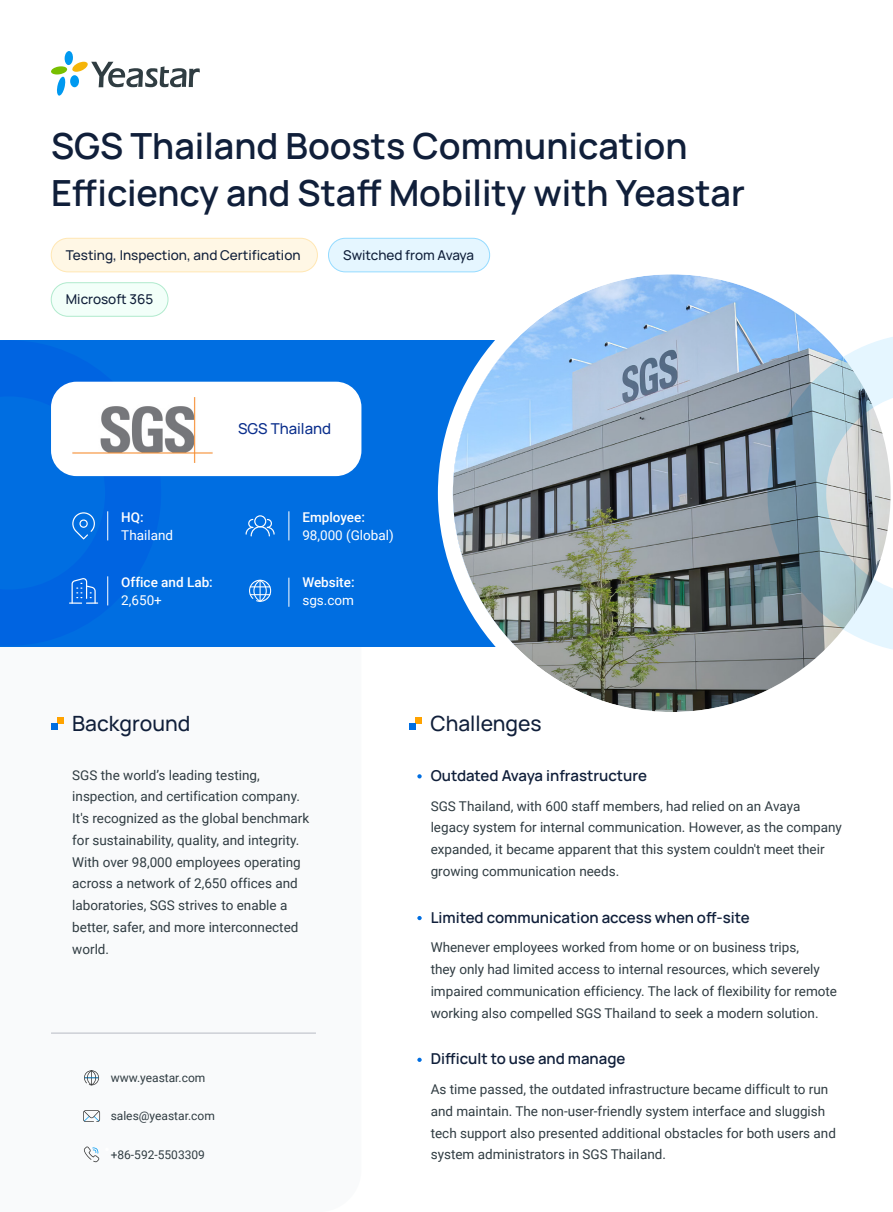
<style>
.page{position:relative;width:893px;height:1212px;background:#fff}
.page>*{position:absolute;margin:0;border:0;box-sizing:border-box;transform-origin:0 0}
.t1{font:600 36px/46.8px "Manrope";color:#101f3a}
.正文一级标题{font:500 21px "Manrope";color:#101f3a}
.正文标题{font:600 15px "Manrope";color:#101f3a}
.小点标题{font:500 15px "Manrope";color:#0a2e8c}
.正文{font:13.5px/21.8px "Roboto";color:#303c42}
.小点标题-2{font:500 13.5px "Manrope";color:#101f3a}
.正文-2{font:13.5px "Roboto";color:#fff}
.小点二级标题{font:500 13.5px "Roboto";color:#fff}
.联系方式{font:12px "Roboto";color:#303c42}
</style>
<div class="page">
<hr style="left:51px;top:1033px;width:265px;height:1px;background:#b7bbc4">
<svg style="left:83px;top:1146px;width:16px;height:16px"></svg>
<svg style="left:84px;top:1070px;width:15px;height:15px"></svg>
<svg style="left:83px;top:1110px;width:17px;height:12px"></svg>
<svg style="left:417px;top:774px;width:5px;height:4px"></svg>
<svg style="left:417px;top:916px;width:5px;height:4px"></svg>
<svg style="left:417px;top:1058px;width:5px;height:4px"></svg>
<div style="left:0;top:340px;width:708px;height:306px;background:#006ee1"></div>
<svg style="left:51px;top:381px;width:110px;height:225px;fill:#0064e1"></svg>
<div style="left:51px;top:382px;width:310px;height:94px;background:#fff;border-radius:26px"></div>
<svg style="left:72px;top:512px;width:23px;height:27px"></svg>
<svg style="left:107px;top:511px;width:1px;height:29px"></svg>
<svg style="left:69px;top:578px;width:29px;height:26px"></svg>
<svg style="left:107px;top:576px;width:1px;height:29px"></svg>
<svg style="left:246px;top:515px;width:29px;height:21px"></svg>
<svg style="left:289px;top:511px;width:1px;height:29px"></svg>
<svg style="left:249px;top:580px;width:22px;height:22px"></svg>
<svg style="left:289px;top:578px;width:1px;height:29px"></svg>
<img style="left:438px;top:259px;width:455px;height:453px">
<svg style="left:51px;top:51px;width:149px;height:45px"></svg>
<div style="left:328px;top:238px;width:162px;height:34px;background:#e5f6ff;border-radius:17px"></div>
<div style="left:328px;top:238px;width:162px;height:34px;border:1px solid #94dbff;border-radius:17px"></div>
<div style="left:51px;top:238px;width:266px;height:34px;background:#fff7e5;border-radius:17px"></div>
<div style="left:51px;top:238px;width:267px;height:34px;border:1px solid #ffe7b3;border-radius:17px"></div>
<img style="left:72px;top:397px;width:141px;height:66px">
<div style="left:51px;top:283px;width:117px;height:33px;background:#f2fff9;border-radius:17px"></div>
<div style="left:51px;top:282px;width:117px;height:34px;border:1px solid #b0eacd;border-radius:17px"></div>
<svg style="left:51px;top:717px;width:13px;height:13px"></svg>
<svg style="left:409px;top:717px;width:13px;height:13px"></svg>
<p class="t1" style="left:51px;top:121px;width:695px">SGS Thailand Boosts Communication<br>Efficiency and Staff Mobility with Yeastar</p>
<p class="小点标题-2" style="left:66px;top:246px;width:236px">Testing, Inspection, and Certification</p>
<p class="小点标题-2" style="left:343px;top:246px;width:133px">Switched from Avaya</p>
<p class="小点标题-2" style="left:66px;top:290px;width:89px">Microsoft 365</p>
<p class="小点标题" style="left:238px;top:418px;width:95px">SGS Thailand</p>
<p class="小点二级标题" style="left:121px;top:507px;width:24px">HQ:</p>
<p class="小点二级标题" style="left:302px;top:507px;width:64px">Employee:</p>
<p class="正文-2" style="left:121px;top:525px;width:53px">Thailand</p>
<p class="正文-2" style="left:302px;top:525px;width:93px">98,000 (Global)</p>
<p class="小点二级标题" style="left:121px;top:572px;width:93px">Office and Lab:</p>
<p class="正文-2" style="left:121px;top:590px;width:42px">2,650+</p>
<p class="小点二级标题" style="left:302px;top:572px;width:54px">Website:</p>
<p class="正文-2" style="left:302px;top:590px;width:53px">sgs.com</p>
<p class="正文一级标题" style="left:72px;top:709px;width:120px">Background</p>
<p class="正文一级标题" style="left:430px;top:709px;width:113px">Challenges</p>
<p class="正文" style="left:72px;top:763px;width:238px">SGS the world’s leading testing, inspection, and certification company.<br>It's recognized as the global benchmark for sustainability, quality, and integrity.<br>With over 98,000 employees operating across a network of 2,650 offices and laboratories, SGS strives to enable a better, safer, and more interconnected world.</p>
<p class="联系方式" style="left:111px;top:1069px;width:96px">www.yeastar.com</p>
<p class="联系方式" style="left:111px;top:1107px;width:106px">sales@yeastar.com</p>
<p class="联系方式" style="left:111px;top:1146px;width:96px">+86-592-5503309</p>
<p class="正文标题" style="left:431px;top:765px;width:218px">Outdated Avaya infrastructure</p>
<p class="正文" style="left:431px;top:794px;width:413px">SGS Thailand, with 600 staff members, had relied on an Avaya legacy system for internal communication. However, as the company expanded, it became apparent that this system couldn't meet their growing communication needs.</p>
<p class="正文标题" style="left:431px;top:907px;width:321px">Limited communication access when off-site</p>
<p class="正文" style="left:431px;top:936px;width:408px">Whenever employees worked from home or on business trips,<br>they only had limited access to internal resources, which severely impaired communication efficiency. The lack of flexibility for remote working also compelled SGS Thailand to seek a modern solution.</p>
<p class="正文标题" style="left:431px;top:1048px;width:196px">Difficult to use and manage</p>
<p class="正文" style="left:431px;top:1078px;width:407px">As time passed, the outdated infrastructure became difficult to run and maintain. The non-user-friendly system interface and sluggish tech support also presented additional obstacles for both users and system administrators in SGS Thailand.</p>
</div>
